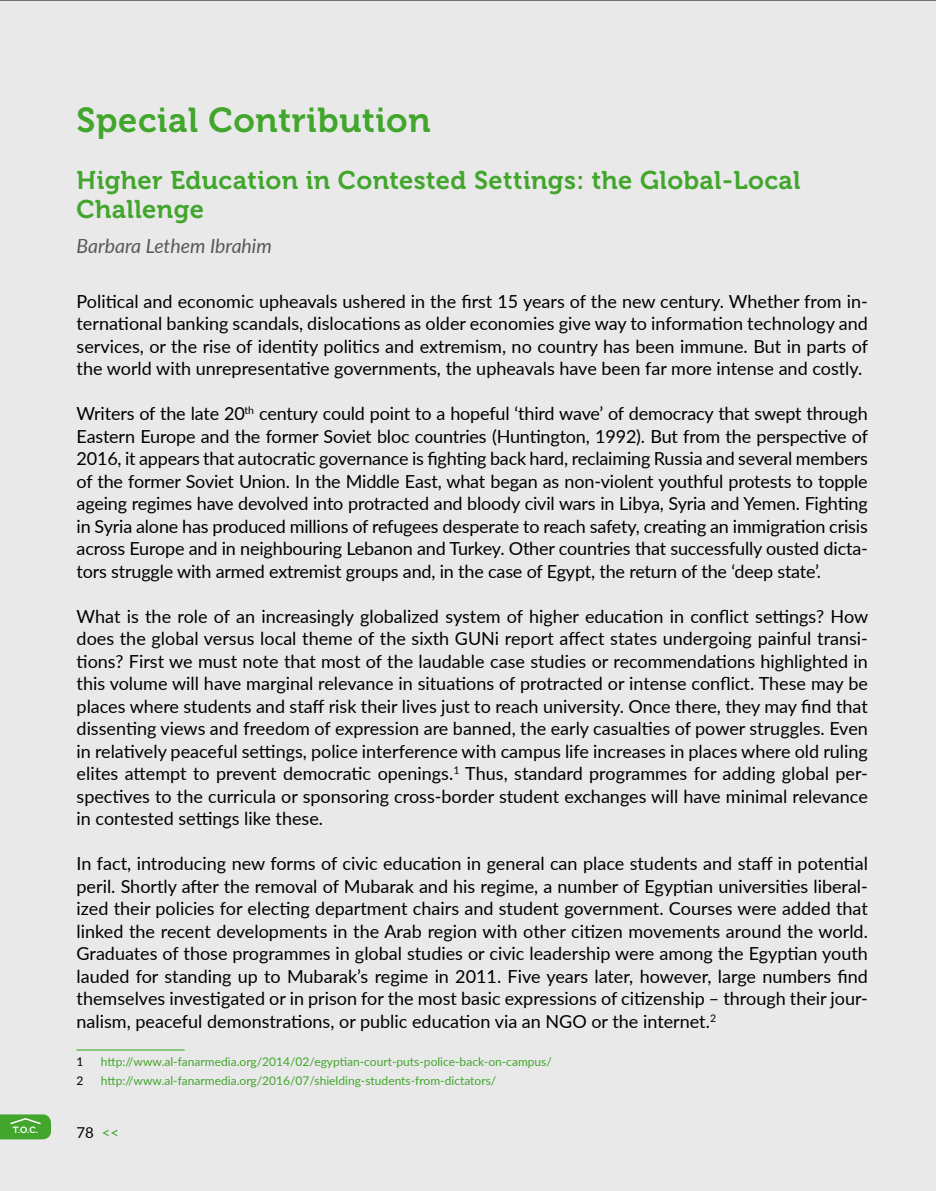
<style>
.page{position:relative;width:936px;height:1191px;background:#fff}
.page>*{position:absolute;margin:0;border:0;box-sizing:border-box;transform-origin:0 0}
.t1{font:34.5px "Museo 700";letter-spacing:.015em;color:#41a62b}
.t2{font:25.5px/29.2px "Museo 700";letter-spacing:.015em;color:#41a62b}
.t3{font:italic 19.5px "Lato";color:#58585a}
.t4{font:18px/22.5px "Lato";color:#000;text-align:justify}
.t5{font:15px "Lato";color:#000}
.t6{font:12px "Lato";color:#41a62b}
.t7{font:12px "Lato";color:#000}
.t8{font:9px "Museo 700";color:#fff}
.s1{color:#41a62b}
</style>
<div class="page">
<div style="left:0;top:0;width:935px;height:1191px;background:#e9e9ea"></div>
<hr style="left:0;top:0;width:935px;height:1px;background:#000">
<svg style="left:0;top:1114px;width:51px;height:25px"></svg>
<hr style="left:77px;top:1049px;width:108px;height:1px;background:#41a62b">
<h1 class="t1" style="left:77px;top:101px;width:355px">Special Contribution</h1>
<h2 class="t2" style="left:77px;top:165px;width:725px">Higher Education in Contested Settings: the Global-Local<br>Challenge</h2>
<p class="t3" style="left:77px;top:232px;width:197px">Barbara Lethem Ibrahim</p>
<p class="t4" style="left:77px;top:289px;width:793px">Political and economic upheavals ushered in the first 15 years of the new century. Whether from in&shy;ternational banking scandals, dislocations as older economies give way to information technology and services, or the rise of identity politics and extremism, no country has been immune. But in parts of the world with unrepresentative governments, the upheavals have been far more intense and costly.</p>
<p class="t4" style="left:77px;top:402px;width:793px">Writers of the late 20<sup>th</sup> century could point to a hopeful ‘third wave’ of democracy that swept through Eastern Europe and the former Soviet bloc countries (Huntington, 1992). But from the perspective of 2016, it appears that autocratic governance is fighting back hard, reclaiming Russia and several members of the former Soviet Union. In the Middle East, what began as non-violent youthful protests to topple ageing regimes have devolved into protracted and bloody civil wars in Libya, Syria and Yemen. Fighting in Syria alone has produced millions of refugees desperate to reach safety, creating an immigration crisis across Europe and in neighbouring Lebanon and Turkey. Other countries that successfully ousted dicta&shy;tors struggle with armed extremist groups and, in the case of Egypt, the return of the ‘deep state’.</p>
<p class="t4" style="left:77px;top:604px;width:793px">What is the role of an increasingly globalized system of higher education in conflict settings? How does the global versus local theme of the sixth GUNi report affect states undergoing painful transi&shy;tions? First we must note that most of the laudable case studies or recommendations highlighted in this volume will have marginal relevance in situations of protracted or intense conflict. These may be places where students and staff risk their lives just to reach university. Once there, they may find that dissenting views and freedom of expression are banned, the early casualties of power struggles. Even in relatively peaceful settings, police interference with campus life increases in places where old ruling elites attempt to prevent democratic openings.<sup>1</sup> Thus, standard programmes for adding global per&shy;spectives to the curricula or sponsoring cross-border student exchanges will have minimal relevance in contested settings like these.</p>
<p class="t4" style="left:77px;top:852px;width:792px">In fact, introducing new forms of civic education in general can place students and staff in potential peril. Shortly after the removal of Mubarak and his regime, a number of Egyptian universities liberal&shy;ized their policies for electing department chairs and student government. Courses were added that linked the recent developments in the Arab region with other citizen movements around the world.<br>Graduates of those programmes in global studies or civic leadership were among the Egyptian youth lauded for standing up to Mubarak’s regime in 2011. Five years later, however, large numbers find themselves investigated or in prison for the most basic expressions of citizenship – through their jour&shy;nalism, peaceful demonstrations, or public education via an NGO or the internet.<sup>2</sup></p>
<p class="t7" style="left:77px;top:1053px;width:8px">1</p>
<p class="t6" style="left:101px;top:1053px;width:452px">http://www.al-fanarmedia.org/2014/02/egyptian-court-puts-police-back-on-campus/</p>
<p class="t7" style="left:77px;top:1071px;width:8px">2</p>
<p class="t6" style="left:101px;top:1071px;width:397px">http://www.al-fanarmedia.org/2016/07/shielding-students-from-dictators/</p>
<p class="t8" style="left:13px;top:1125px;width:27px">T.O.C.</p>
<p class="t5" style="left:77px;top:1121px;width:44px">78 <span class="s1">&lt;&lt;</span></p>
</div>
